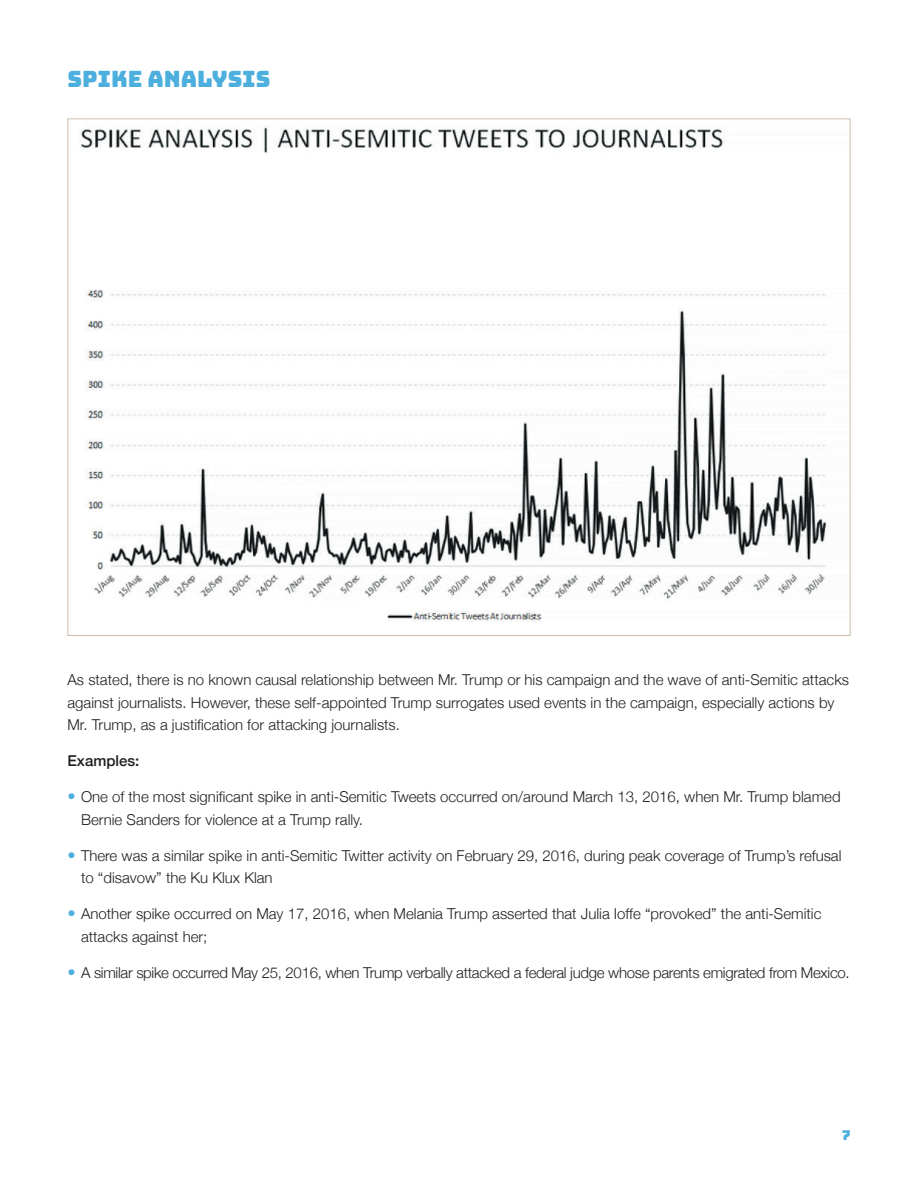
<style>
.page{position:relative;width:918px;height:1188px;background:#fff}
.page>*{position:absolute;margin:0;border:0;box-sizing:border-box;transform-origin:0 0}
.t1{font:22.5px "Bungee";color:#4dafde}
.t2{font:300 15px/22.5px "Helvetica Neue";color:#231f20}
.t3{font:300 15px "Helvetica Neue";letter-spacing:-.02em;color:#231f20}
.t4{font:500 15px "Helvetica Neue";color:#231f20}
.t5{font:13.5px "Bungee";color:#4dafde}
.s1{font-size:16.5px;color:#4dafde}
</style>
<div class="page">
<img style="left:80px;top:127px;width:747px;height:495px">
<p class="t1" style="left:68px;top:66px;width:205px">SPIKE ANALYSIS</p>
<p class="t2" style="left:68px;top:668px;width:783px">As stated, there is no known causal relationship between Mr. Trump or his campaign and the wave of anti-Semitic attacks against journalists. However, these self-appointed Trump surrogates used events in the campaign, especially actions by<br>Mr. Trump, as a justification for attacking journalists.</p>
<p class="t4" style="left:68px;top:749px;width:73px">Examples:</p>
<p class="t2" style="left:81px;top:785px;width:761px;text-indent:-14px"><span class="s1">•</span> One of the most significant spike in anti-Semitic Tweets occurred on/around March 13, 2016, when Mr. Trump blamed<br>Bernie Sanders for violence at a Trump rally.</p>
<p class="t2" style="left:81px;top:844px;width:762px;text-indent:-14px"><span class="s1">•</span> There was a similar spike in anti-Semitic Twitter activity on February 29, 2016, during peak coverage of Trump’s refusal to “disavow” the Ku Klux Klan</p>
<p class="t2" style="left:81px;top:902px;width:742px;text-indent:-14px"><span class="s1">•</span> Another spike occurred on May 17, 2016, when Melania Trump asserted that Julia Ioffe “provoked” the anti-Semitic attacks against her;</p>
<p class="t3" style="left:68px;top:963px;width:784px"><span class="s1">•</span> A similar spike occurred May 25, 2016, when Trump verbally attacked a federal judge whose parents emigrated from Mexico.</p>
<p class="t5" style="left:842px;top:1127px;width:10px">7</p>
</div>
